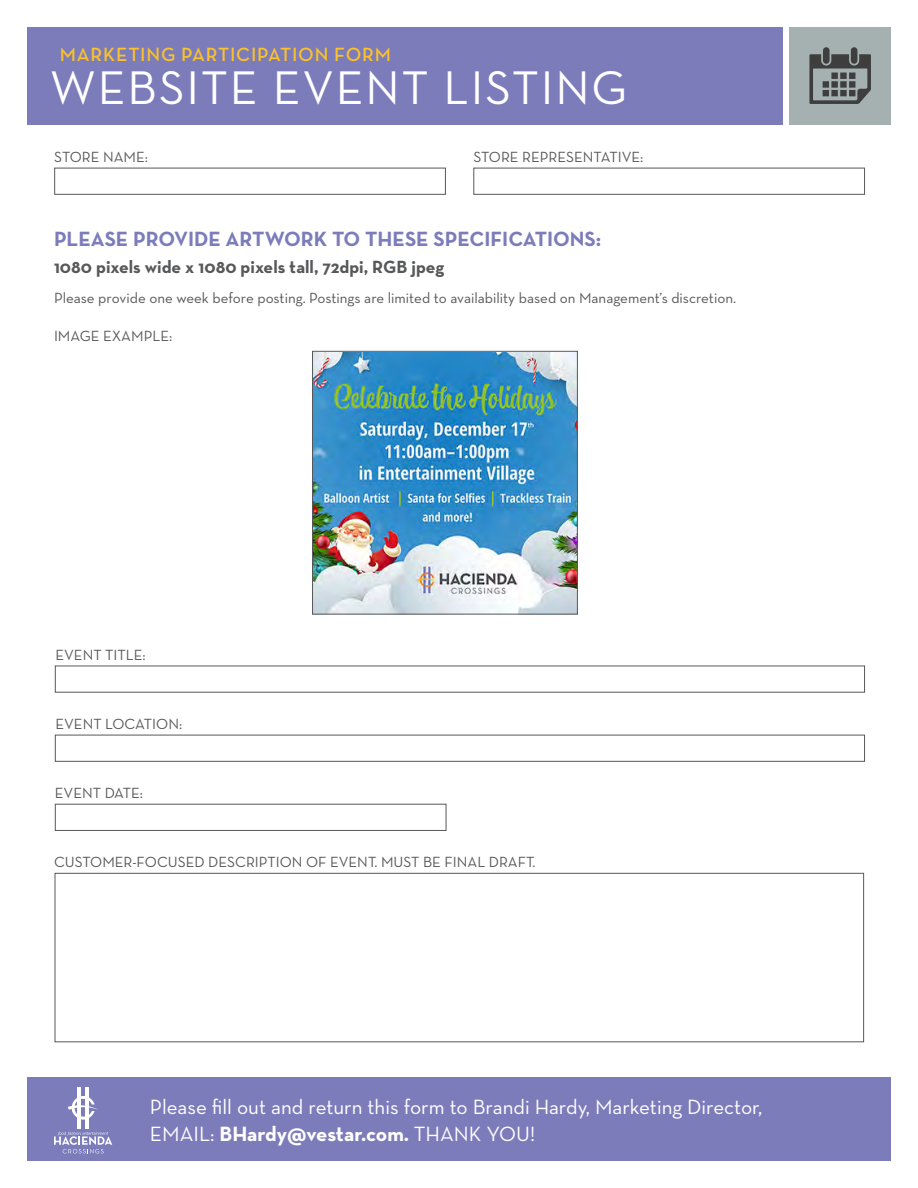
<style>
.page{position:relative;width:918px;height:1188px;background:#fff}
.page>*{position:absolute;margin:0;border:0;box-sizing:border-box;transform-origin:0 0}
.pageTitle2{font:48px "Neutra Text";letter-spacing:.04em;color:#fff}
.t1{font:21px/27px "Neutra Text";color:#fff}
.artwork1{font:700 21px "Neutra Text";color:#7c7cbb}
.pageTitle1{font:19.5px "Neutra Text Demi SC";letter-spacing:.04em;color:#fac12b}
.artwork2{font:700 18px "Neutra Text";color:#57585a}
.prompt{font:15px "Neutra Text";color:#57585a}
.artwork3{font:15px "Neutra Text";color:#57585a}
.s1{font-weight:700}
</style>
<div class="page">
<div style="left:27px;top:1078px;width:864px;height:83px;background:#7c7cbb"></div>
<hr style="left:85px;top:1087px;width:4px;height:42px;background:#fff">
<hr style="left:78px;top:1087px;width:3px;height:42px;background:#fff">
<svg style="left:68px;top:1096px;width:30px;height:23px"></svg>
<hr style="left:85px;top:1087px;width:4px;height:16px;background:#fff">
<hr style="left:78px;top:1113px;width:3px;height:16px;background:#fff">
<svg style="left:54px;top:1132px;width:58px;height:21px"></svg>
<div style="left:27px;top:27px;width:756px;height:97px;background:#7c7cbb"></div>
<div style="left:789px;top:27px;width:102px;height:97px;background:#a5b0b0"></div>
<div style="left:473px;top:168px;width:392px;height:27px;border:1px solid #57585a"></div>
<div style="left:54px;top:168px;width:392px;height:27px;border:1px solid #57585a"></div>
<div style="left:55px;top:873px;width:809px;height:169px;border:1px solid #57585a"></div>
<div style="left:55px;top:666px;width:810px;height:27px;border:1px solid #57585a"></div>
<div style="left:55px;top:735px;width:810px;height:27px;border:1px solid #57585a"></div>
<div style="left:55px;top:804px;width:391px;height:27px;border:1px solid #57585a"></div>
<img style="left:314px;top:353px;width:262px;height:260px">
<div style="left:312px;top:351px;width:266px;height:264px;border:1px solid #57585a"></div>
<svg style="left:809px;top:47px;width:62px;height:57px"></svg>
<p class="pageTitle1" style="left:60px;top:42px;width:333px">MARKETING PARTICIPATION FORM</p>
<p class="pageTitle2" style="left:50px;top:58px;width:579px">WEBSITE EVENT LISTING</p>
<p class="prompt" style="left:54px;top:148px;width:95px">STORE NAME:</p>
<p class="prompt" style="left:473px;top:148px;width:171px">STORE REPRESENTATIVE:</p>
<p class="artwork1" style="left:54px;top:225px;width:549px">PLEASE PROVIDE ARTWORK TO THESE SPECIFICATIONS:</p>
<p class="artwork2" style="left:54px;top:255px;width:392px">1080 pixels wide x 1080 pixels tall, 72dpi, RGB jpeg</p>
<p class="artwork3" style="left:54px;top:289px;width:684px">Please provide one week before posting. Postings are limited to availability based on Management’s discretion.</p>
<p class="prompt" style="left:54px;top:327px;width:120px">IMAGE EXAMPLE:</p>
<p class="prompt" style="left:56px;top:645px;width:92px">EVENT TITLE:</p>
<p class="prompt" style="left:56px;top:715px;width:128px">EVENT LOCATION:</p>
<p class="prompt" style="left:55px;top:784px;width:90px">EVENT DATE:</p>
<p class="prompt" style="left:54px;top:853px;width:483px">CUSTOMER-FOCUSED DESCRIPTION OF EVENT. MUST BE FINAL DRAFT.</p>
<h2 class="t1" style="left:150px;top:1093px;width:614px">Please fill out and return this form to Brandi Hardy, Marketing Director,<br>EMAIL: <span class="s1">BHardy@vestar.com.</span> THANK YOU!</h2>
</div>
